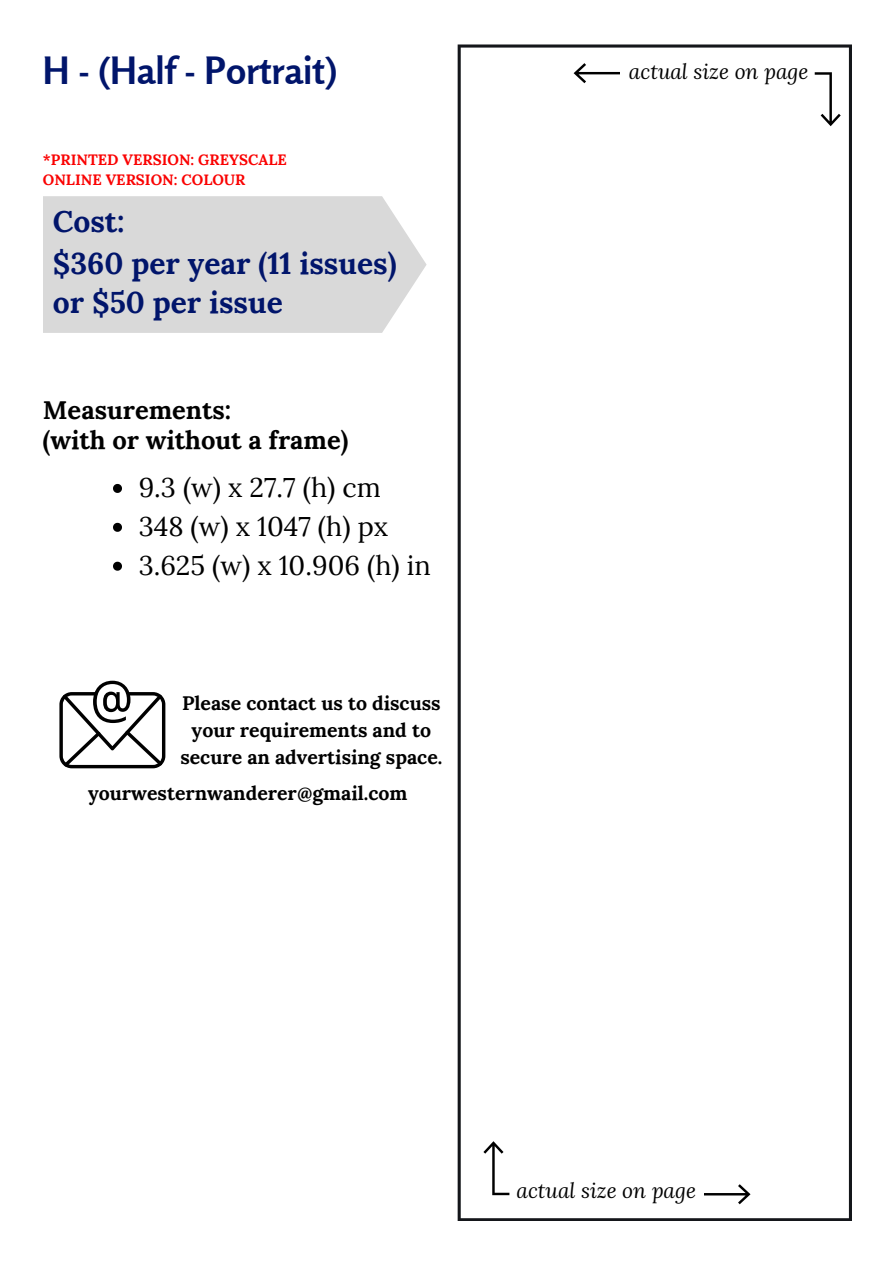
<style>
.page{position:relative;width:893px;height:1264px;background:#fff}
.page>*{position:absolute;margin:0;border:0;box-sizing:border-box;transform-origin:0 0}
.t1{font:700 37.5px "Rosario";color:#01156b}
.t2{font:700 30px "Lora";color:#01156b}
.t3{font:27px "Lora";color:#000}
.t4{font:700 25.5px "Lora";color:#000}
.t5{font:italic 21px "Lora";color:#000}
.t6{font:700 19.5px/27px "Lora";color:#000;text-align:center}
.t7{font:700 15px "Lora";color:#fa0202}
</style>
<div class="page">
<svg style="left:113px;top:561px;width:9px;height:9px"></svg>
<svg style="left:113px;top:484px;width:9px;height:9px"></svg>
<svg style="left:113px;top:523px;width:9px;height:9px"></svg>
<div style="left:43px;top:196px;width:383px;height:137px;background:#d9d9d9"></div>
<svg style="left:457px;top:44px;width:395px;height:1177px"></svg>
<svg style="left:59px;top:680px;width:106px;height:88px"></svg>
<p class="t1" style="left:43px;top:47px;width:295px">H - (Half - Portrait)</p>
<p class="t5" style="left:629px;top:57px;width:181px">actual size on page</p>
<p class="t7" style="left:43px;top:150px;width:245px">*PRINTED VERSION: GREYSCALE</p>
<p class="t7" style="left:43px;top:170px;width:204px">ONLINE VERSION: COLOUR</p>
<p class="t2" style="left:53px;top:202px;width:73px">Cost:</p>
<p class="t2" style="left:53px;top:243px;width:345px">$360 per year (11 issues)</p>
<p class="t2" style="left:53px;top:283px;width:231px">or $50 per issue</p>
<p class="t4" style="left:43px;top:393px;width:190px">Measurements:</p>
<p class="t4" style="left:43px;top:423px;width:307px">(with or without a frame)</p>
<p class="t3" style="left:139px;top:470px;width:244px">9.3 (w) x 27.7 (h) cm</p>
<p class="t3" style="left:139px;top:509px;width:251px">348 (w) x 1047 (h) px</p>
<p class="t3" style="left:139px;top:548px;width:293px">3.625 (w) x 10.906 (h) in</p>
<p class="t6" style="left:180px;top:689px;width:263px">Please contact us to discuss your requirements and to secure an advertising space.</p>
<p class="t6" style="left:88px;top:779px;width:321px">yourwesternwanderer@gmail.com</p>
<p class="t5" style="left:516px;top:1176px;width:181px">actual size on page</p>
</div>
